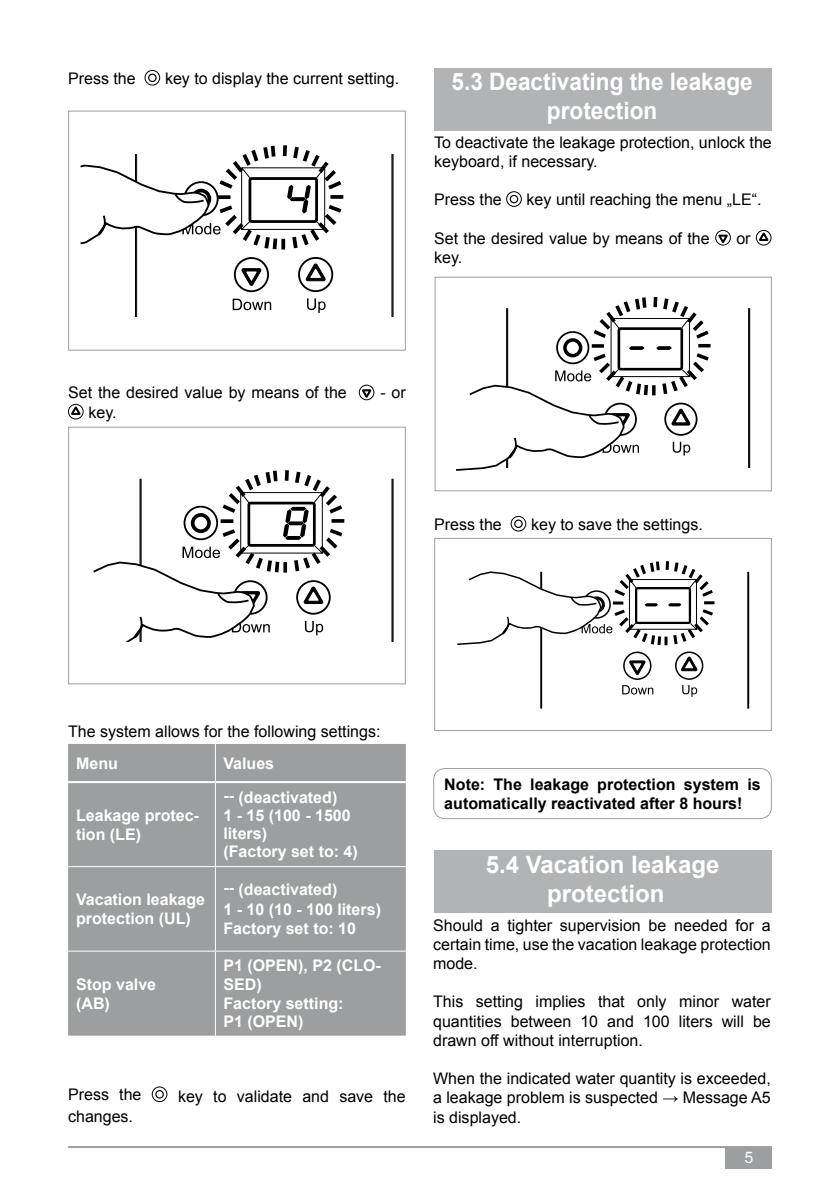
<style>
.page{position:relative;width:840px;height:1191px;background:#fff}
.page>*{position:absolute;margin:0;border:0;box-sizing:border-box;transform-origin:0 0}
.t1{font:700 24px/28.8px "Arial";color:#fff;text-align:center;scale:.94 1}
.t2{font:700 24px/28.8px "Arial";color:#fff;text-align:center}
.t3{font:16px/19.2px "Arial";color:#000;text-align:justify}
.t4{font:700 16px/19.2px "Arial";color:#fff}
.t5{font:700 16px/19.2px "Arial";color:#000}
.t6{font:16px "Arial";color:#fff}
</style>
<div class="page">
<hr style="left:68px;top:1146px;width:703px;height:2px;background:#9c9e9f">
<div style="left:725px;top:1147px;width:46px;height:21px;background:#9c9e9f"></div>
<div style="left:434px;top:68px;width:337px;height:62px;background:#b1b3b4"></div>
<div style="left:434px;top:277px;width:337px;height:214px;border:1px solid #9c9e9f"></div>
<div style="left:68px;top:111px;width:337px;height:240px;border:1px solid #9c9e9f"></div>
<div style="left:68px;top:427px;width:337px;height:257px;border:1px solid #9c9e9f"></div>
<div style="left:434px;top:538px;width:337px;height:193px;border:1px solid #9c9e9f"></div>
<div style="left:433px;top:768px;width:338px;height:51px;border:1px solid #9c9e9f;border-radius:11px"></div>
<div style="left:433px;top:850px;width:338px;height:62px;background:#b1b3b4"></div>
<svg style="left:68px;top:744px;width:337px;height:291px;background:#9c9e9f"></svg>
<hr style="left:215px;top:744px;width:1px;height:37px;background:#fff">
<hr style="left:215px;top:783px;width:1px;height:83px;background:#fff">
<hr style="left:68px;top:866px;width:147px;height:1px;background:#fff">
<hr style="left:215px;top:866px;width:190px;height:1px;background:#fff">
<hr style="left:215px;top:867px;width:1px;height:83px;background:#fff">
<hr style="left:68px;top:950px;width:147px;height:1px;background:#fff">
<hr style="left:215px;top:950px;width:190px;height:1px;background:#fff">
<hr style="left:215px;top:951px;width:1px;height:84px;background:#fff">
<hr style="left:68px;top:781px;width:147px;height:2px;background:#fff">
<hr style="left:215px;top:781px;width:190px;height:2px;background:#fff">
<hr style="left:747px;top:308px;width:1px;height:160px;background:#000">
<hr style="left:748px;top:308px;width:1px;height:160px;background:#000">
<svg style="left:456px;top:297px;width:255px;height:174px"></svg>
<hr style="left:136px;top:154px;width:1px;height:162px;background:#000">
<hr style="left:391px;top:154px;width:1px;height:162px;background:#000">
<hr style="left:392px;top:154px;width:1px;height:162px;background:#000">
<hr style="left:135px;top:154px;width:1px;height:162px;background:#000">
<svg style="left:305px;top:261px;width:21px;height:21px"></svg>
<div style="left:298px;top:257px;width:35px;height:35px;border:2px solid #000;border-radius:50%"></div>
<svg style="left:307px;top:298px;width:18px;height:15px"></svg>
<div style="left:234px;top:257px;width:35px;height:35px;border:2px solid #000;border-radius:50%"></div>
<svg style="left:241px;top:268px;width:21px;height:20px"></svg>
<svg style="left:232px;top:299px;width:39px;height:11px"></svg>
<svg style="left:80px;top:145px;width:264px;height:108px"></svg>
<hr style="left:391px;top:479px;width:1px;height:162px;background:#000">
<hr style="left:392px;top:479px;width:1px;height:162px;background:#000">
<svg style="left:93px;top:470px;width:252px;height:171px"></svg>
<hr style="left:541px;top:572px;width:1px;height:136px;background:#000">
<hr style="left:747px;top:572px;width:1px;height:136px;background:#000">
<hr style="left:540px;top:572px;width:1px;height:136px;background:#000">
<svg style="left:680px;top:656px;width:17px;height:15px"></svg>
<div style="left:674px;top:651px;width:29px;height:29px;border:2px solid #000;border-radius:50%"></div>
<svg style="left:682px;top:685px;width:14px;height:12px"></svg>
<div style="left:622px;top:651px;width:29px;height:29px;border:2px solid #000;border-radius:50%"></div>
<svg style="left:628px;top:660px;width:17px;height:17px"></svg>
<svg style="left:622px;top:685px;width:31px;height:9px"></svg>
<svg style="left:457px;top:561px;width:258px;height:87px"></svg>
<div style="left:509px;top:195px;width:9px;height:8px;border:1px solid #000;border-radius:50%"></div>
<div style="left:506px;top:191px;width:15px;height:16px;border:1px solid #000;border-radius:50%"></div>
<div style="left:715px;top:230px;width:15px;height:15px;border:1px solid #000;border-radius:50%"></div>
<svg style="left:718px;top:235px;width:9px;height:8px"></svg>
<div style="left:755px;top:230px;width:15px;height:15px;border:1px solid #000;border-radius:50%"></div>
<svg style="left:758px;top:232px;width:9px;height:9px"></svg>
<div style="left:155px;top:1090px;width:9px;height:8px;border:1px solid #000;border-radius:50%"></div>
<div style="left:152px;top:1086px;width:15px;height:16px;border:1px solid #000;border-radius:50%"></div>
<div style="left:148px;top:74px;width:8px;height:8px;border:1px solid #000;border-radius:50%"></div>
<div style="left:145px;top:70px;width:15px;height:15px;border:1px solid #000;border-radius:50%"></div>
<div style="left:359px;top:385px;width:15px;height:15px;border:1px solid #000;border-radius:50%"></div>
<svg style="left:362px;top:389px;width:9px;height:9px"></svg>
<div style="left:68px;top:404px;width:15px;height:15px;border:1px solid #000;border-radius:50%"></div>
<svg style="left:71px;top:406px;width:9px;height:9px"></svg>
<div style="left:514px;top:519px;width:8px;height:9px;border:1px solid #000;border-radius:50%"></div>
<div style="left:510px;top:516px;width:16px;height:15px;border:1px solid #000;border-radius:50%"></div>
<p class="t3" style="left:68px;top:69px;width:69px">Press the</p>
<p class="t3" style="left:165px;top:69px;width:235px">key to display the current setting.</p>
<h1 class="t1" style="left:451px;top:68px;width:322px">5.3 Deactivating the leakage protection</h1>
<p class="t3" style="left:434px;top:133px;width:339px">To deactivate the leakage protection, unlock the keyboard, if necessary.</p>
<p class="t3" style="left:434px;top:190px;width:69px">Press the</p>
<p class="t3" style="left:526px;top:190px;width:236px">key until reaching the menu „LE“.</p>
<p class="t3" style="left:434px;top:229px;width:277px">Set the desired value by means of the</p>
<p class="t3" style="left:736px;top:229px;width:16px">or</p>
<p class="t3" style="left:434px;top:248px;width:30px">key.</p>
<p class="t3" style="left:68px;top:383px;width:280px">Set the desired value by means of the</p>
<p class="t3" style="left:380px;top:383px;width:27px">- or</p>
<p class="t3" style="left:88px;top:402px;width:30px">key.</p>
<p class="t3" style="left:434px;top:515px;width:69px">Press the</p>
<p class="t3" style="left:530px;top:515px;width:173px">key to save the settings.</p>
<p class="t3" style="left:68px;top:721px;width:314px">The system allows for the following settings:</p>
<p class="t4" style="left:76px;top:754px;width:43px">Menu</p>
<p class="t4" style="left:223px;top:754px;width:52px">Values</p>
<p class="t4" style="left:76px;top:806px;width:124px">Leakage protec&shy;tion (LE)</p>
<p class="t4" style="left:223px;top:789px;width:136px;line-height:18px">-- (deactivated)<br>1 - 15 (100 - 1500 liters)<br>(Factory set to: 4)</p>
<p class="t4" style="left:76px;top:890px;width:130px">Vacation leakage protection (UL)</p>
<p class="t4" style="left:223px;top:880px;width:159px">-- (deactivated)<br>1 - 10 (10 - 100 liters)<br>Factory set to: 10</p>
<p class="t4" style="left:76px;top:975px;width:82px">Stop valve (AB)</p>
<p class="t4" style="left:223px;top:956px;width:159px">P1 (OPEN), P2 (CLO-<br>SED)<br>Factory setting:<br>P1 (OPEN)</p>
<p class="t3" style="left:68px;top:1085px;width:75px">Press the</p>
<p class="t3" style="left:178px;top:1087px;width:229px">key to validate and save the</p>
<p class="t3" style="left:68px;top:1106px;width:66px">changes.</p>
<p class="t5" style="left:444px;top:775px;width:318px">Note: The leakage protection system is automatically reactivated after 8 hours!</p>
<h1 class="t2" style="left:485px;top:851px;width:235px">5.4 Vacation leakage protection</h1>
<p class="t3" style="left:433px;top:915px;width:339px">Should a tighter supervision be needed for a certain time, use the vacation leakage protection mode.</p>
<p class="t3" style="left:433px;top:992px;width:339px">This setting implies that only minor water quantities between 10 and 100 liters will be drawn off without interruption.</p>
<p class="t3" style="left:433px;top:1069px;width:339px">When the indicated water quantity is exceeded, a leakage problem is suspected → Message A5 is displayed.</p>
<p class="t6" style="left:744px;top:1146px;width:10px">5</p>
</div>
